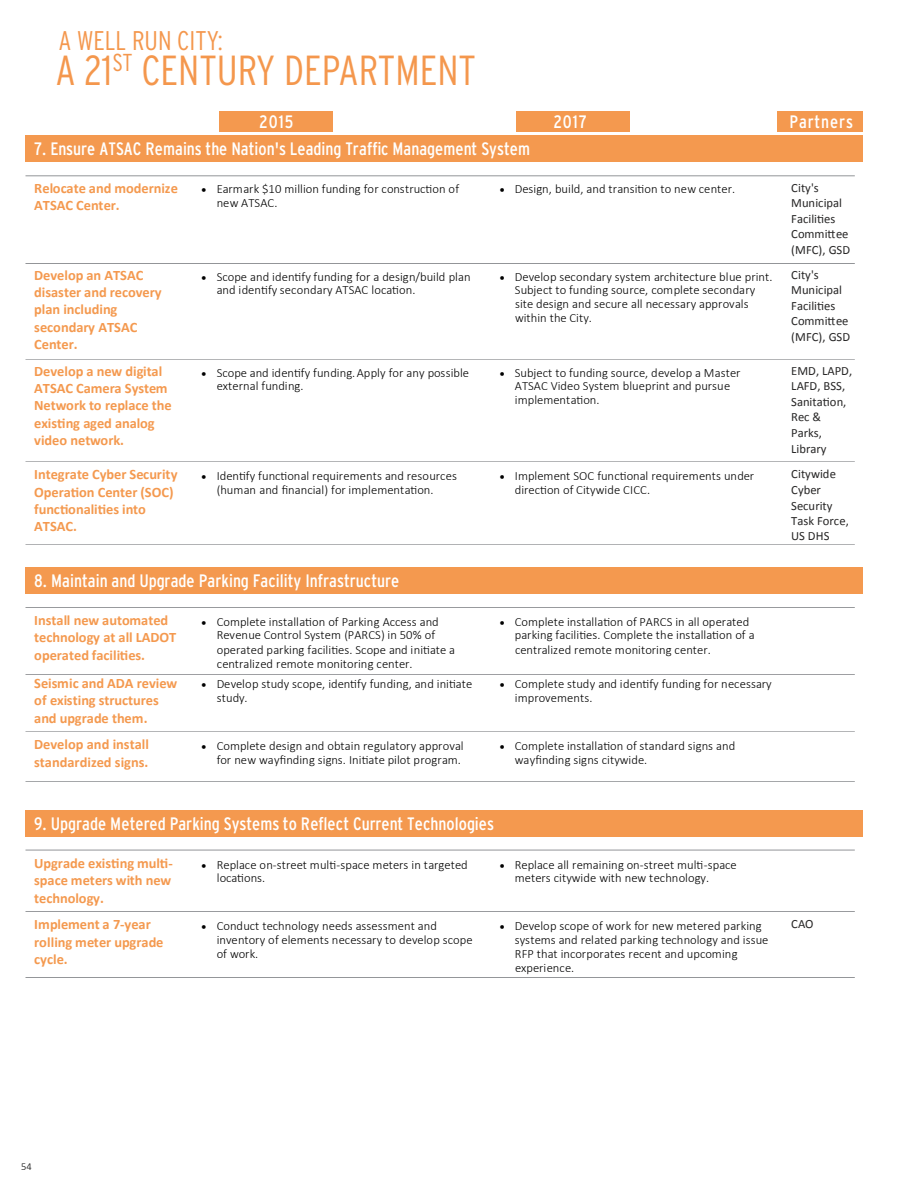
<style>
.page{position:relative;width:918px;height:1188px;background:#fff}
.page>*{position:absolute;margin:0;border:0;box-sizing:border-box;transform-origin:0 0}
.t1{font:300 condensed 42px "Interstate";color:#f4974d}
.t2{font:300 condensed 27px "Interstate";color:#f4974d}
.t3{font:condensed 18px "Interstate";color:#fff}
.t4{font:condensed 18px "Interstate";letter-spacing:.05em;color:#fff}
.t5{font:700 14.4px/17.4px "Calibri";color:#f4994f}
.t6{font:300 12.6px/13.6px "Calibri";letter-spacing:.005em;color:#010101}
.t7{font:12.6px/15.6px "Calibri";color:#272626}
.t8{font:300 10.5px "Calibri";color:#000}
</style>
<div class="page">
<div style="left:26px;top:135px;width:837px;height:27px;background:#f4994f"></div>
<div style="left:26px;top:567px;width:837px;height:27px;background:#f4994f"></div>
<div style="left:26px;top:810px;width:837px;height:27px;background:#f4994f"></div>
<div style="left:219px;top:112px;width:114px;height:20px;background:#f4994f"></div>
<div style="left:516px;top:112px;width:113px;height:20px;background:#f4994f"></div>
<div style="left:777px;top:112px;width:85px;height:20px;background:#f4994f"></div>
<hr style="left:26px;top:176px;width:829px;height:1px;background:#939598">
<hr style="left:26px;top:263px;width:829px;height:1px;background:#939598">
<hr style="left:26px;top:359px;width:829px;height:1px;background:#939598">
<hr style="left:26px;top:461px;width:829px;height:1px;background:#939598">
<hr style="left:26px;top:545px;width:829px;height:1px;background:#939598">
<hr style="left:26px;top:607px;width:829px;height:1px;background:#939598">
<hr style="left:26px;top:674px;width:829px;height:1px;background:#939598">
<hr style="left:26px;top:731px;width:829px;height:1px;background:#939598">
<hr style="left:26px;top:781px;width:829px;height:1px;background:#939598">
<hr style="left:26px;top:850px;width:829px;height:1px;background:#939598">
<hr style="left:26px;top:911px;width:829px;height:1px;background:#939598">
<hr style="left:26px;top:977px;width:829px;height:1px;background:#939598">
<h2 class="t2" style="left:58px;top:24px;width:166px">A WELL RUN CITY:</h2>
<h1 class="t1" style="left:56px;top:45px;width:422px">A 21<sup>ST</sup> CENTURY DEPARTMENT</h1>
<h3 class="t3" style="left:259px;top:111px;width:36px">2015</h3>
<h3 class="t3" style="left:554px;top:111px;width:35px">2017</h3>
<h3 class="t4" style="left:790px;top:111px;width:65px">Partners</h3>
<h3 class="t3" style="left:34px;top:137px;width:497px">7. Ensure ATSAC Remains the Nation's Leading Traffic Management System</h3>
<p class="t5" style="left:34px;top:179px;width:145px">Relocate and modernize<br>ATSAC Center.</p>
<p class="t6" style="left:217px;top:182px;width:244px;text-indent:-15px">• Earmark $10 million funding for construction of new ATSAC.</p>
<p class="t6" style="left:500px;top:182px;width:237px">• Design, build, and transition to new center.</p>
<p class="t7" style="left:791px;top:180px;width:60px">City's<br>Municipal<br>Facilities<br>Committee (MFC), GSD</p>
<p class="t5" style="left:34px;top:266px;width:129px">Develop an ATSAC disaster and recovery plan including secondary ATSAC<br>Center.</p>
<p class="t6" style="left:217px;top:269px;width:255px;text-indent:-15px">• Scope and identify funding for a design/build plan and identify secondary ATSAC location.</p>
<p class="t6" style="left:515px;top:269px;width:259px;text-indent:-15px">• Develop secondary system architecture blue print.<br>Subject to funding source, complete secondary site design and secure all necessary approvals within the City.</p>
<p class="t7" style="left:791px;top:267px;width:60px">City's<br>Municipal<br>Facilities<br>Committee (MFC), GSD</p>
<p class="t5" style="left:34px;top:362px;width:139px">Develop a new digital<br>ATSAC Camera System<br>Network to replace the existing aged analog video network.</p>
<p class="t6" style="left:217px;top:366px;width:254px;text-indent:-15px">• Scope and identify funding.Apply for any possible external funding.</p>
<p class="t6" style="left:515px;top:365px;width:227px;text-indent:-15px">• Subject to funding source, develop a Master<br>ATSAC Video System blueprint and pursue implementation.</p>
<p class="t7" style="left:791px;top:363px;width:63px">EMD, LAPD,<br>LAFD, BSS,<br>Sanitation,<br>Rec &amp;<br>Parks,<br>Library</p>
<p class="t5" style="left:34px;top:466px;width:145px">Integrate Cyber Security<br>Operation Center (SOC) functionalities into<br>ATSAC.</p>
<p class="t6" style="left:217px;top:469px;width:242px;text-indent:-15px">• Identify functional requirements and resources (human and financial) for implementation.</p>
<p class="t6" style="left:515px;top:469px;width:241px;text-indent:-15px">• Implement SOC functional requirements under direction of Citywide CICC.</p>
<p class="t7" style="left:791px;top:466px;width:59px">Citywide<br>Cyber<br>Security<br>Task Force,<br>US DHS</p>
<h3 class="t3" style="left:34px;top:570px;width:367px">8. Maintain and Upgrade Parking Facility Infrastructure</h3>
<p class="t5" style="left:34px;top:612px;width:144px">Install new automated technology at all LADOT operated facilities.</p>
<p class="t6" style="left:217px;top:615px;width:240px;text-indent:-15px">• Complete installation of Parking Access and Revenue Control System (PARCS) in 50% of operated parking facilities. Scope and initiate a centralized remote monitoring center.</p>
<p class="t6" style="left:515px;top:615px;width:241px;text-indent:-15px">• Complete installation of PARCS in all operated parking facilities. Complete the installation of a centralized remote monitoring center.</p>
<p class="t5" style="left:34px;top:674px;width:144px">Seismic and ADA review of existing structures and upgrade them.</p>
<p class="t6" style="left:217px;top:677px;width:257px;text-indent:-15px">• Develop study scope, identify funding, and initiate study.</p>
<p class="t6" style="left:515px;top:677px;width:258px;text-indent:-15px">• Complete study and identify funding for necessary improvements.</p>
<p class="t5" style="left:34px;top:736px;width:116px">Develop and install standardized signs.</p>
<p class="t6" style="left:202px;top:739px;width:264px;text-align:right">• Complete design and obtain regulatory approval for new wayfinding signs. Initiate pilot program.</p>
<p class="t6" style="left:515px;top:739px;width:222px;text-indent:-15px">• Complete installation of standard signs and wayfinding signs citywide.</p>
<h3 class="t3" style="left:34px;top:813px;width:462px">9. Upgrade Metered Parking Systems to Reflect Current Technologies</h3>
<p class="t5" style="left:34px;top:855px;width:140px;text-align:justify">Upgrade existing multi&shy;space meters with new technology.</p>
<p class="t6" style="left:217px;top:858px;width:252px;text-indent:-15px">• Replace on-street multi-space meters in targeted locations.</p>
<p class="t6" style="left:515px;top:858px;width:223px;text-indent:-15px">• Replace all remaining on-street multi-space meters citywide with new technology.</p>
<p class="t5" style="left:34px;top:916px;width:131px">Implement a 7-year rolling meter upgrade cycle.</p>
<p class="t6" style="left:217px;top:919px;width:258px;text-indent:-15px">• Conduct technology needs assessment and inventory of elements necessary to develop scope of work.</p>
<p class="t6" style="left:515px;top:919px;width:255px;text-indent:-15px">• Develop scope of work for new metered parking systems and related parking technology and issue RFP that incorporates recent and upcoming experience.</p>
<p class="t7" style="left:791px;top:916px;width:24px">CAO</p>
<p class="t8" style="left:21px;top:1160px;width:12px">54</p>
</div>
